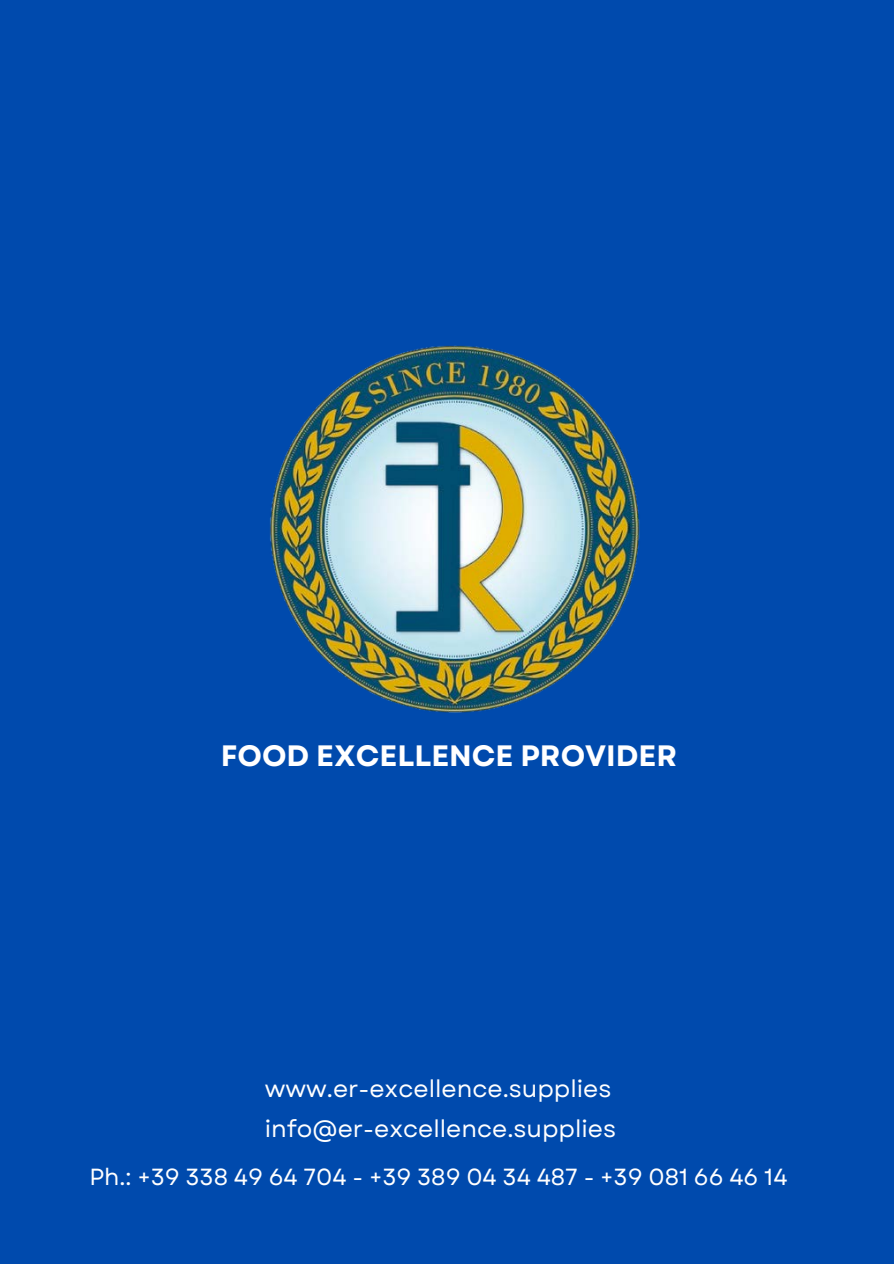
<style>
.page{position:relative;width:894px;height:1264px;background:#fff}
.page>*{position:absolute;margin:0;border:0;box-sizing:border-box;transform-origin:0 0}
.t1{font:700 29.4px "Garet";color:#fff}
.t2{font:23.85px/40.8px "Garet";color:#fff}
.t3{font:23.25px "Garet";color:#fff}
</style>
<div class="page">
<div style="left:0;top:0;width:893px;height:1263px;background:#004aad"></div>
<img style="left:270px;top:345px;width:370px;height:368px">
<p class="t1" style="left:221px;top:735px;width:457px">FOOD EXCELLENCE PROVIDER</p>
<p class="t2" style="left:265px;top:1067px;width:353px">www.er-excellence.supplies info@er-excellence.supplies</p>
<p class="t3" style="left:89px;top:1160px;width:699px">Ph.: +39 338 49 64 704 - +39 389 04 34 487 - +39 081 66 46 14</p>
</div>
